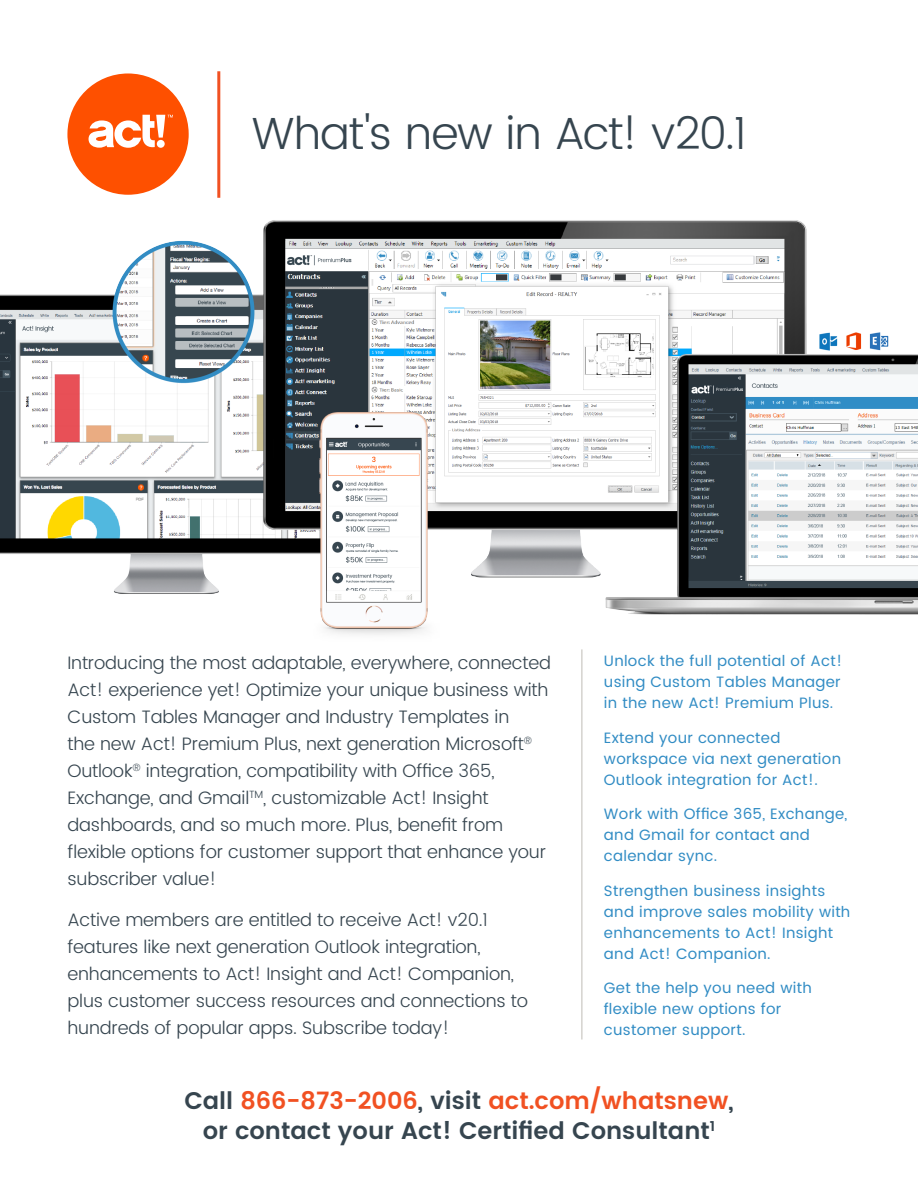
<style>
.page{position:relative;width:918px;height:1188px;background:#fff}
.page>*{position:absolute;margin:0;border:0;box-sizing:border-box;transform-origin:0 0}
.t1{font:300 45px "Poppins";letter-spacing:-.025em;color:#36454f}
.t2{font:600 24px "Poppins";color:#f15122}
.t3{font:600 24px "Poppins";color:#36454f}
.Body_Copy{font:300 18px/27px "Poppins";letter-spacing:-.01em;color:#36454f}
.Side_Bars{font:15px/21px "Poppins";letter-spacing:.02em;color:#318cc4}
.s1{color:#36454f}
</style>
<div class="page">
<hr style="left:581px;top:649px;width:2px;height:391px;background:#ceccc7">
<hr style="left:217px;top:71px;width:3px;height:127px;background:#f15122">
<svg style="left:67px;top:73px;width:122px;height:120px"></svg>
<img style="left:0;top:193px;width:918px;height:462px">
<p class="t1" style="left:252px;top:101px;width:497px">What's new in Act! v20.1</p>
<p class="Body_Copy" style="left:68px;top:650px;width:485px">Introducing the most adaptable, everywhere, connected Act! experience yet! Optimize your unique business with Custom Tables Manager and Industry Templates in<br>the new Act! Premium Plus, next generation Microsoft<sup>® </sup>Outlook<sup>®</sup> integration, compatibility with Office 365, Exchange, and Gmail<sup>TM</sup>, customizable Act! Insight dashboards, and so much more. Plus, benefit from flexible options for customer support that enhance your subscriber value!</p>
<p class="Body_Copy" style="left:68px;top:907px;width:462px">Active members are entitled to receive Act! v20.1 features like next generation Outlook integration, enhancements to Act! Insight and Act! Companion, plus customer success resources and connections to hundreds of popular apps. Subscribe today!</p>
<p class="Side_Bars" style="left:604px;top:651px;width:240px;text-align:justify">Unlock the full potential of Act! using Custom Tables Manager in the new Act! Premium Plus.</p>
<p class="Side_Bars" style="left:604px;top:727px;width:239px">Extend your connected workspace via next generation<br>Outlook integration for Act!.</p>
<p class="Side_Bars" style="left:604px;top:804px;width:245px">Work with Office 365, Exchange, and Gmail for contact and calendar sync.</p>
<p class="Side_Bars" style="left:604px;top:880px;width:248px">Strengthen business insights and improve sales mobility with enhancements to Act! Insight and Act! Companion.</p>
<p class="Side_Bars" style="left:604px;top:978px;width:209px">Get the help you need with flexible new options for customer support.</p>
<p class="t2" style="left:184px;top:1083px;width:551px"><span class="s1">Call</span> 866-873-2006<span class="s1">, visit</span> act.com/whatsnew<span class="s1">,</span></p>
<p class="t3" style="left:203px;top:1113px;width:514px">or contact your Act! Certified Consultant<sup>1</sup></p>
</div>
